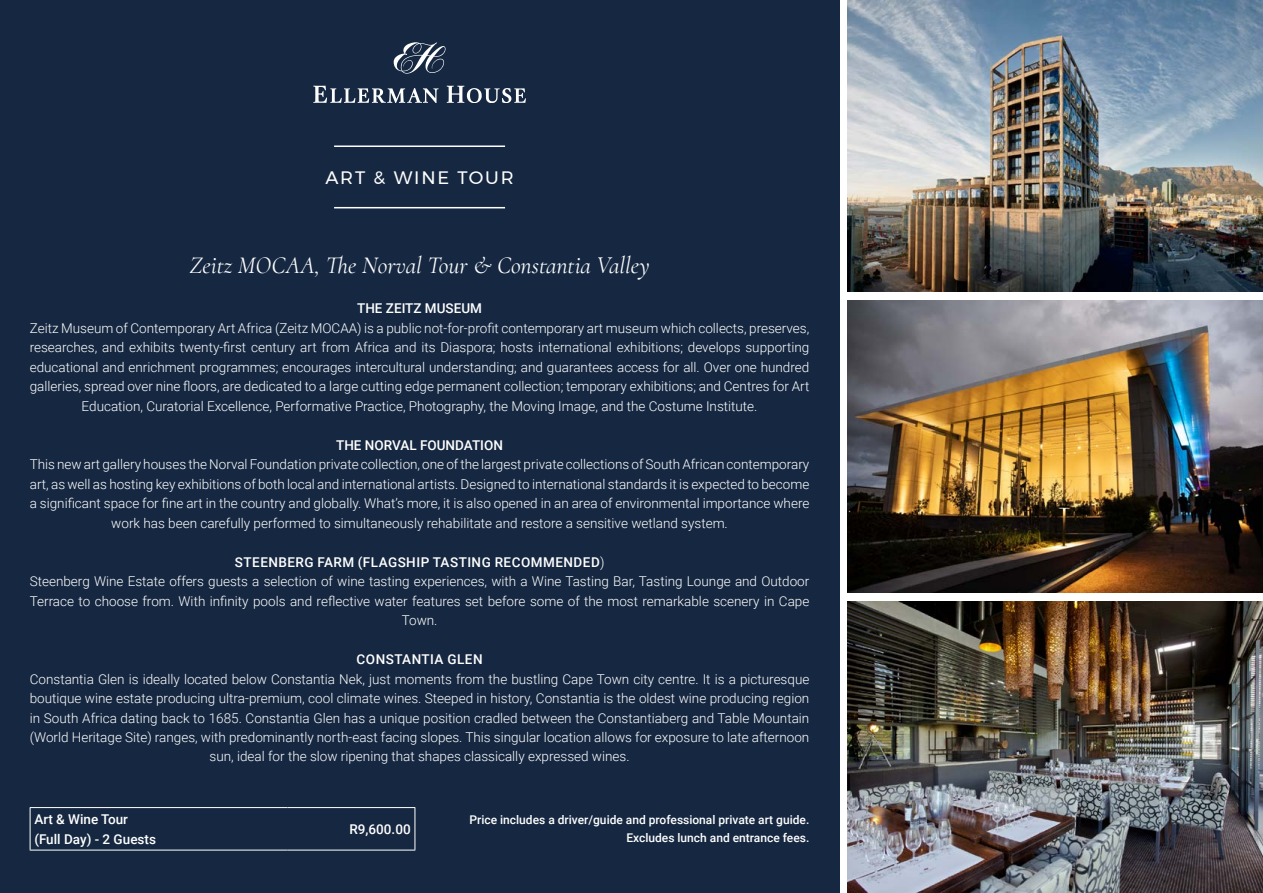
<style>
.page{position:relative;width:1263px;height:893px;background:#fff}
.page>*{position:absolute;margin:0;border:0;box-sizing:border-box;transform-origin:0 0}
.t1{font:italic 24px "Cormorant";color:#fff}
.t2{font:18px "Montserrat";letter-spacing:.1em;color:#fff}
.t3{font:300 13.5px/19.5px "Roboto";color:#fff;text-align:center}
.t4{font:500 13.5px/19.5px "Roboto";color:#fff}
.t5{font:500 13.5px "Roboto";letter-spacing:.035em;color:#fff}
.t6{font:500 12px/18px "Roboto";color:#fff;text-align:right}
.s1{font-weight:500}
</style>
<div class="page">
<div style="left:0;top:0;width:839px;height:893px;background:#162841"></div>
<svg style="left:394px;top:43px;width:52px;height:31px"></svg>
<svg style="left:447px;top:86px;width:79px;height:17px"></svg>
<svg style="left:313px;top:86px;width:126px;height:17px"></svg>
<hr style="left:334px;top:145px;width:171px;height:2px;background:#fff">
<hr style="left:334px;top:207px;width:171px;height:1px;background:#fff">
<img style="left:848px;top:300px;width:415px;height:292px">
<img style="left:848px;top:601px;width:415px;height:292px">
<img style="left:848px;top:0;width:415px;height:292px">
<hr style="left:30px;top:807px;width:257px;height:1px;background:#fff">
<hr style="left:30px;top:808px;width:1px;height:42px;background:#fff">
<hr style="left:287px;top:807px;width:128px;height:1px;background:#fff">
<hr style="left:415px;top:808px;width:1px;height:42px;background:#fff">
<hr style="left:30px;top:850px;width:257px;height:1px;background:#fff">
<hr style="left:287px;top:850px;width:128px;height:1px;background:#fff">
<h2 class="t2" style="left:325px;top:164px;width:190px">ART &amp; WINE TOUR</h2>
<h1 class="t1" style="left:189px;top:251px;width:462px">Zeitz MOCAA, The Norval Tour &amp; Constantia Valley</h1>
<p class="t4" style="left:357px;top:298px;width:126px">THE ZEITZ MUSEUM</p>
<p class="t3" style="left:30px;top:317px;width:781px">Zeitz Museum of Contemporary Art Africa (Zeitz MOCAA) is a public not-for-profit contemporary art museum which collects, preserves, researches, and exhibits twenty-first century art from Africa and its Diaspora; hosts international exhibitions; develops supporting educational and enrichment programmes; encourages intercultural understanding; and guarantees access for all. Over one hundred galleries, spread over nine floors, are dedicated to a large cutting edge permanent collection; temporary exhibitions; and Centres for Art Education, Curatorial Excellence, Performative Practice, Photography, the Moving Image, and the Costume Institute.</p>
<p class="t4" style="left:336px;top:434px;width:168px">THE NORVAL FOUNDATION</p>
<p class="t3" style="left:30px;top:454px;width:781px">This new art gallery houses the Norval Foundation private collection, one of the largest private collections of South African contemporary art, as well as hosting key exhibitions of both local and international artists. Designed to international standards it is expected to become a significant space for fine art in the country and globally. What’s more, it is also opened in an area of environmental importance where work has been carefully performed to simultaneously rehabilitate and restore a sensitive wetland system.</p>
<p class="t3" style="left:30px;top:551px;width:781px"><span class="s1">STEENBERG FARM (FLAGSHIP TASTING RECOMMENDED</span>)<br>Steenberg Wine Estate offers guests a selection of wine tasting experiences, with a Wine Tasting Bar, Tasting Lounge and Outdoor Terrace to choose from. With infinity pools and reflective water features set before some of the most remarkable scenery in Cape Town.</p>
<p class="t5" style="left:357px;top:650px;width:128px">CONSTANTIA GLEN</p>
<p class="t3" style="left:30px;top:668px;width:781px">Constantia Glen is ideally located below Constantia Nek, just moments from the bustling Cape Town city centre. It is a picturesque boutique wine estate producing ultra-premium, cool climate wines. Steeped in history, Constantia is the oldest wine producing region in South Africa dating back to 1685. Constantia Glen has a unique position cradled between the Constantiaberg and Table Mountain (World Heritage Site) ranges, with predominantly north-east facing slopes. This singular location allows for exposure to late afternoon sun, ideal for the slow ripening that shapes classically expressed wines.</p>
<p class="t4" style="left:34px;top:809px;width:123px">Art &amp; Wine Tour (Full Day) - 2 Guests</p>
<p class="t4" style="left:349px;top:819px;width:63px">R9,600.00</p>
<p class="t6" style="left:469px;top:811px;width:341px">Price includes a driver/guide and professional private art guide.<br>Excludes lunch and entrance fees.</p>
</div>
